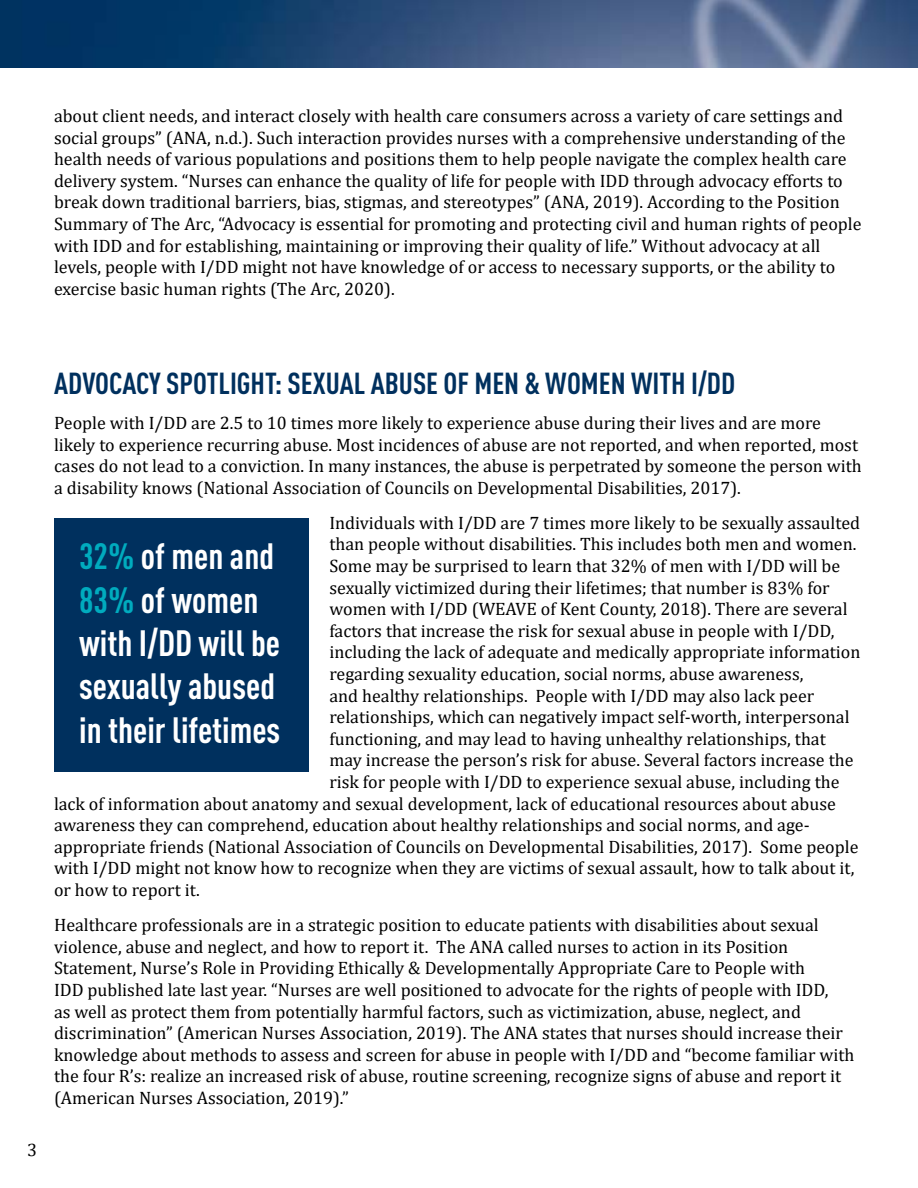
<style>
.page{position:relative;width:918px;height:1188px;background:#fff}
.page>*{position:absolute;margin:0;border:0;box-sizing:border-box;transform-origin:0 0}
.t1{font:700 condensed 36.15px/43.3px "DIN Pro";color:#fff}
.t2{font:700 condensed 30px "DIN Pro";color:#00305e}
.t3{font:18px/21.6px "Cambria";color:#000}
.s1{color:#00abbe}
</style>
<div class="page">
<img style="left:0;top:0;width:918px;height:68px">
<div style="left:54px;top:518px;width:255px;height:254px;background:#00305e"></div>
<p class="t3" style="left:54px;top:105px;width:809px">about client needs, and interact closely with health care consumers across a variety of care settings and social groups” (ANA, n.d.). Such interaction provides nurses with a comprehensive understanding of the health needs of various populations and positions them to help people navigate the complex health care delivery system. “Nurses can enhance the quality of life for people with IDD through advocacy efforts to break down traditional barriers, bias, stigmas, and stereotypes” (ANA, 2019). According to the Position Summary of The Arc, “Advocacy is essential for promoting and protecting civil and human rights of people with IDD and for establishing, maintaining or improving their quality of life.” Without advocacy at all levels, people with I/DD might not have knowledge of or access to necessary supports, or the ability to exercise basic human rights (The Arc, 2020).</p>
<p class="t3" style="left:27px;top:1138px;width:11px">3</p>
<h2 class="t2" style="left:54px;top:360px;width:683px">ADVOCACY SPOTLIGHT: SEXUAL ABUSE OF MEN &amp; WOMEN WITH I/DD</h2>
<p class="t3" style="left:54px;top:412px;width:809px">People with I/DD are 2.5 to 10 times more likely to experience abuse during their lives and are more likely to experience recurring abuse. Most incidences of abuse are not reported, and when reported, most cases do not lead to a conviction. In many instances, the abuse is perpetrated by someone the person with a disability knows (National Association of Councils on Developmental Disabilities, 2017).</p>
<p class="t3" style="left:329px;top:512px;width:532px">Individuals with I/DD are 7 times more likely to be sexually assaulted</p>
<p class="t3" style="left:329px;top:533px;width:529px">than people without disabilities. This includes both men and women.</p>
<p class="t3" style="left:329px;top:555px;width:512px">Some may be surprised to learn that 32% of men with I/DD will be</p>
<p class="t3" style="left:329px;top:577px;width:502px">sexually victimized during their lifetimes; that number is 83% for</p>
<p class="t3" style="left:329px;top:598px;width:520px">women with I/DD (WEAVE of Kent County, 2018). There are several</p>
<p class="t3" style="left:329px;top:620px;width:507px">factors that increase the risk for sexual abuse in people with I/DD,</p>
<p class="t3" style="left:329px;top:641px;width:533px">including the lack of adequate and medically appropriate information</p>
<p class="t3" style="left:329px;top:663px;width:476px">regarding sexuality education, social norms, abuse awareness,</p>
<p class="t3" style="left:329px;top:685px;width:486px">and healthy relationships. People with I/DD may also lack peer</p>
<p class="t3" style="left:329px;top:706px;width:522px">relationships, which can negatively impact self-worth, interpersonal</p>
<p class="t3" style="left:329px;top:728px;width:498px">functioning, and may lead to having unhealthy relationships, that</p>
<p class="t3" style="left:329px;top:749px;width:526px">may increase the person’s risk for abuse. Several factors increase the</p>
<p class="t3" style="left:329px;top:771px;width:512px">risk for people with I/DD to experience sexual abuse, including the</p>
<p class="t3" style="left:54px;top:793px;width:783px">lack of information about anatomy and sexual development, lack of educational resources about abuse</p>
<p class="t3" style="left:54px;top:814px;width:757px">awareness they can comprehend, education about healthy relationships and social norms, and age-</p>
<p class="t3" style="left:54px;top:836px;width:806px">appropriate friends (National Association of Councils on Developmental Disabilities, 2017). Some people</p>
<p class="t3" style="left:54px;top:857px;width:802px">with I/DD might not know how to recognize when they are victims of sexual assault, how to talk about it,</p>
<p class="t3" style="left:54px;top:879px;width:147px">or how to report it.</p>
<p class="t3" style="left:54px;top:914px;width:802px">Healthcare professionals are in a strategic position to educate patients with disabilities about sexual violence, abuse and neglect, and how to report it. The ANA called nurses to action in its Position Statement, Nurse’s Role in Providing Ethically &amp; Developmentally Appropriate Care to People with<br>IDD published late last year. “Nurses are well positioned to advocate for the rights of people with IDD,<br>as well as protect them from potentially harmful factors, such as victimization, abuse, neglect, and discrimination” (American Nurses Association, 2019). The ANA states that nurses should increase their knowledge about methods to assess and screen for abuse in people with I/DD and “become familiar with the four R’s: realize an increased risk of abuse, routine screening, recognize signs of abuse and report it (American Nurses Association, 2019).”</p>
<h1 class="t1" style="left:79px;top:532px;width:203px"><span class="s1">32%</span> of men and<br><span class="s1">83%</span> of women with I/DD will be sexually abused in their lifetimes</h1>
</div>
